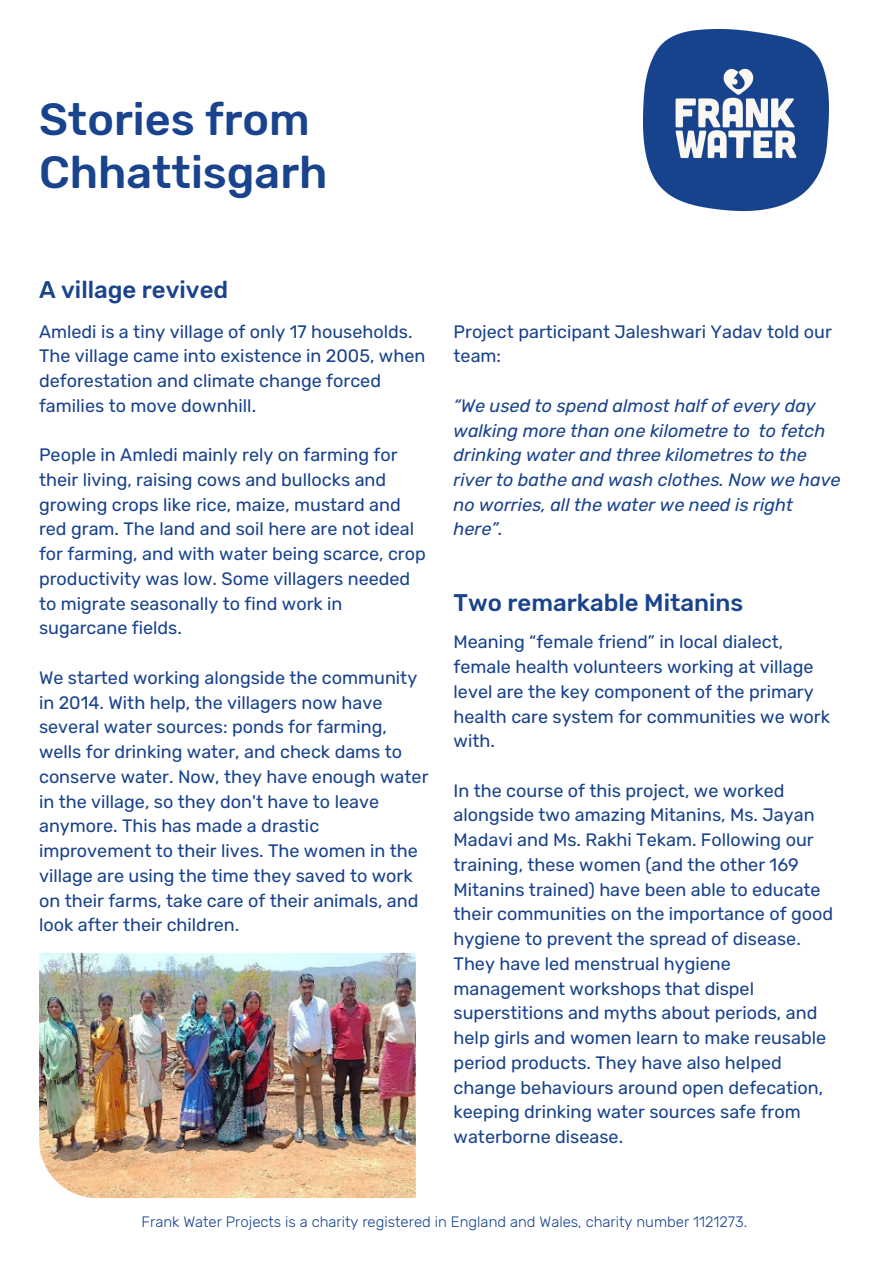
<style>
.page{position:relative;width:893px;height:1264px;background:#fff}
.page>*{position:absolute;margin:0;border:0;box-sizing:border-box;transform-origin:0 0}
.t1{font:500 45px/52.8px "Rubik";color:#19438c}
.t2{font:500 24px "Rubik";color:#19438c}
.t3{font:18px/24.8px "Rubik";color:#19438c}
.t4{font:italic 18px/24.8px "Rubik";color:#19438c}
.t5{font:300 15px "Rubik";color:#15428d}
</style>
<div class="page">
<img style="left:643px;top:28px;width:185px;height:184px">
<img style="left:39px;top:952px;width:377px;height:245px">
<p class="t1" style="left:39px;top:93px;width:290px">Stories from<br>Chhattisgarh</p>
<p class="t2" style="left:39px;top:275px;width:191px">A village revived</p>
<p class="t3" style="left:39px;top:319px;width:388px">Amledi is a tiny village of only 17 households.<br>The village came into existence in 2005, when deforestation and climate change forced families to move downhill.</p>
<p class="t3" style="left:39px;top:443px;width:388px">People in Amledi mainly rely on farming for their living, raising cows and bullocks and growing crops like rice, maize, mustard and red gram. The land and soil here are not ideal for farming, and with water being scarce, crop productivity was low. Some villagers needed to migrate seasonally to find work in sugarcane fields.</p>
<p class="t3" style="left:39px;top:665px;width:391px">We started working alongside the community in 2014. With help, the villagers now have several water sources: ponds for farming, wells for drinking water, and check dams to conserve water. Now, they have enough water in the village, so they don't have to leave anymore. This has made a drastic improvement to their lives. The women in the village are using the time they saved to work on their farms, take care of their animals, and look after their children.</p>
<p class="t3" style="left:453px;top:319px;width:380px">Project participant Jaleshwari Yadav told our team:</p>
<p class="t4" style="left:453px;top:393px;width:388px">“We used to spend almost half of every day walking more than one kilometre to to fetch drinking water and three kilometres to the river to bathe and wash clothes. Now we have no worries, all the water we need is right here”.</p>
<p class="t2" style="left:453px;top:589px;width:291px">Two remarkable Mitanins</p>
<p class="t3" style="left:453px;top:629px;width:378px">Meaning “female friend” in local dialect, female health volunteers working at village level are the key component of the primary health care system for communities we work with.</p>
<p class="t3" style="left:453px;top:778px;width:381px">In the course of this project, we worked alongside two amazing Mitanins, Ms. Jayan Madavi and Ms. Rakhi Tekam. Following our training, these women (and the other 169<br>Mitanins trained) have been able to educate their communities on the importance of good hygiene to prevent the spread of disease.<br>They have led menstrual hygiene management workshops that dispel superstitions and myths about periods, and help girls and women learn to make reusable period products. They have also helped change behaviours around open defecation, keeping drinking water sources safe from waterborne disease.</p>
<p class="t5" style="left:141px;top:1212px;width:607px">Frank Water Projects is a charity registered in England and Wales, charity number 1121273.</p>
</div>
